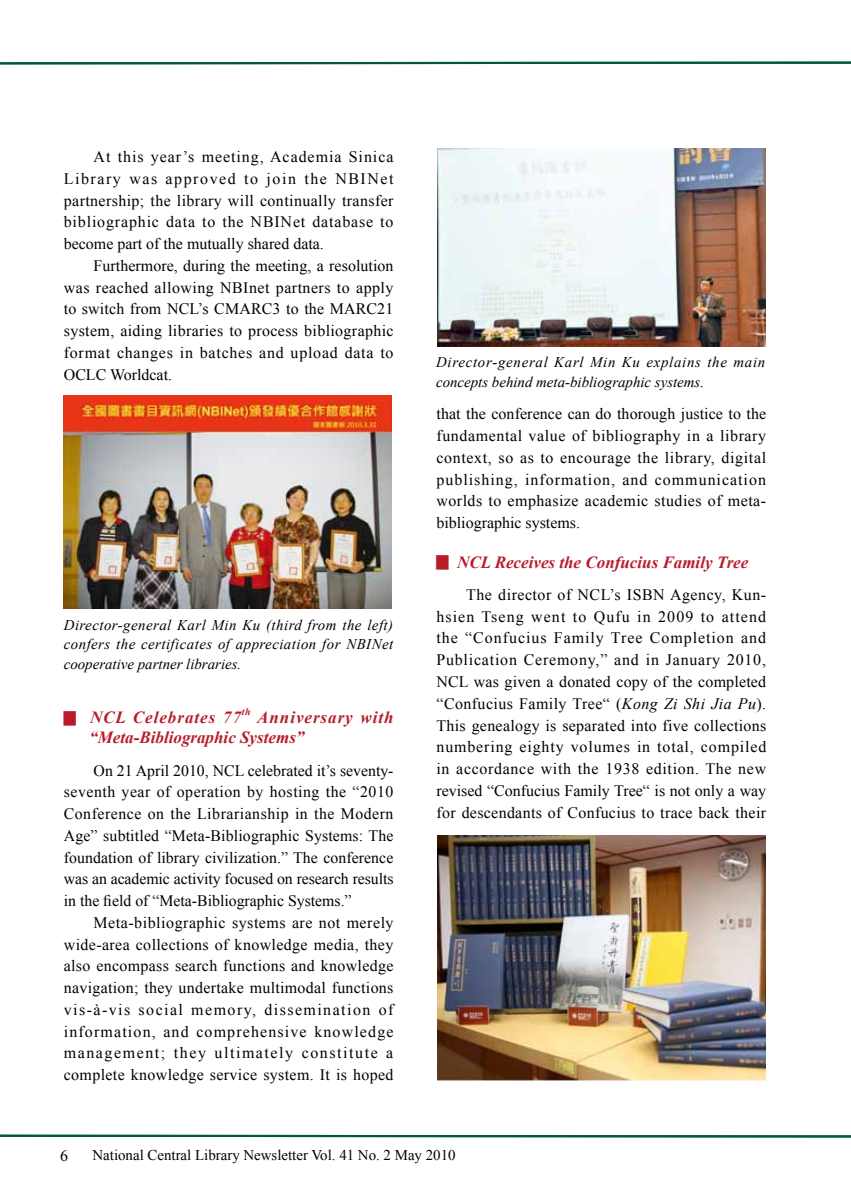
<style>
.page{position:relative;width:851px;height:1191px;background:#fff}
.page>*{position:absolute;margin:0;border:0;box-sizing:border-box;transform-origin:0 0}
.t1{font:italic 700 16.95px/20.2px "Times New Roman";color:#b81c2b}
.t2{font:italic 700 16.95px "Times New Roman";letter-spacing:.055em;color:#b81c2b}
.t3{font:15.9px/21.8px "Times New Roman";letter-spacing:.02em;color:#000;text-align:justify}
.t4{font:italic 14.85px/19.5px "Times New Roman";color:#000}
.t5{font:14.85px "Times New Roman";color:#000}
.t6{font:italic 700 9.9px "Times New Roman";color:#b81c2b}
.s1{font-size:11.85px}
.s2{font-style:italic}
</style>
<div class="page">
<svg style="left:0;top:61px;width:850px;height:4px"></svg>
<svg style="left:0;top:1134px;width:850px;height:4px"></svg>
<img style="left:437px;top:149px;width:328px;height:197px">
<img style="left:437px;top:835px;width:328px;height:245px">
<img style="left:64px;top:396px;width:327px;height:213px">
<p class="t3" style="left:64px;top:146px;width:331px;text-indent:30px">At this year’s meeting, Academia Sinica Library was approved to join the NBINet partnership; the library will continually transfer bibliographic data to the NBINet database to become part of the mutually shared data.</p>
<p class="t3" style="left:64px;top:254px;width:331px;text-indent:30px">Furthermore, during the meeting, a resolution was reached allowing NBInet partners to apply to switch from NCL’s CMARC3 to the MARC21 system, aiding libraries to process bibliographic format changes in batches and upload data to OCLC Worldcat.</p>
<p class="t4" style="left:64px;top:614px;width:331px;text-align:justify">Director-general Karl Min Ku (third from the left) confers the certificates of appreciation for NBINet cooperative partner libraries.</p>
<p class="t2" style="left:64px;top:705px;width:178px"><span class="s1">█</span> NCL Celebrates 77</p>
<p class="t6" style="left:242px;top:705px;width:10px">th</p>
<p class="t1" style="left:89px;top:707px;width:305px;text-indent:168px">Anniversary with “Meta-Bibliographic Systems”</p>
<p class="t3" style="left:64px;top:759px;width:331px;text-indent:30px">On 21 April 2010, NCL celebrated it’s seventy&shy;seventh year of operation by hosting the “2010<br>Conference on the Librarianship in the Modern Age” subtitled “Meta-Bibliographic Systems: The foundation of library civilization.” The conference was an academic activity focused on research results in the field of “Meta-Bibliographic Systems.”</p>
<p class="t3" style="left:64px;top:911px;width:331px;text-indent:30px">Meta-bibliographic systems are not merely wide-area collections of knowledge media, they also encompass search functions and knowledge navigation; they undertake multimodal functions vis-à-vis social memory, dissemination of information, and comprehensive knowledge management; they ultimately constitute a complete knowledge service system. It is hoped</p>
<p class="t4" style="left:436px;top:352px;width:331px">Director-general Karl Min Ku explains the main concepts behind meta-bibliographic systems.</p>
<p class="t3" style="left:436px;top:403px;width:331px">that the conference can do thorough justice to the fundamental value of bibliography in a library context, so as to encourage the library, digital publishing, information, and communication worlds to emphasize academic studies of meta&shy;bibliographic systems.</p>
<p class="t1" style="left:436px;top:551px;width:313px"><span class="s1">█</span> NCL Receives the Confucius Family Tree</p>
<p class="t3" style="left:436px;top:583px;width:331px;text-indent:30px">The director of NCL’s ISBN Agency, Kun&shy;hsien Tseng went to Qufu in 2009 to attend the “Confucius Family Tree Completion and Publication Ceremony,” and in January 2010, NCL was given a donated copy of the completed “Confucius Family Tree“ (<span class="s2">Kong Zi Shi Jia Pu</span>).<br>This genealogy is separated into five collections numbering eighty volumes in total, compiled in accordance with the 1938 edition. The new revised “Confucius Family Tree“ is not only a way for descendants of Confucius to trace back their</p>
<p class="t3" style="left:60px;top:1144px;width:9px">6</p>
<p class="t5" style="left:92px;top:1144px;width:364px">National Central Library Newsletter Vol. 41 No. 2 May 2010</p>
</div>
